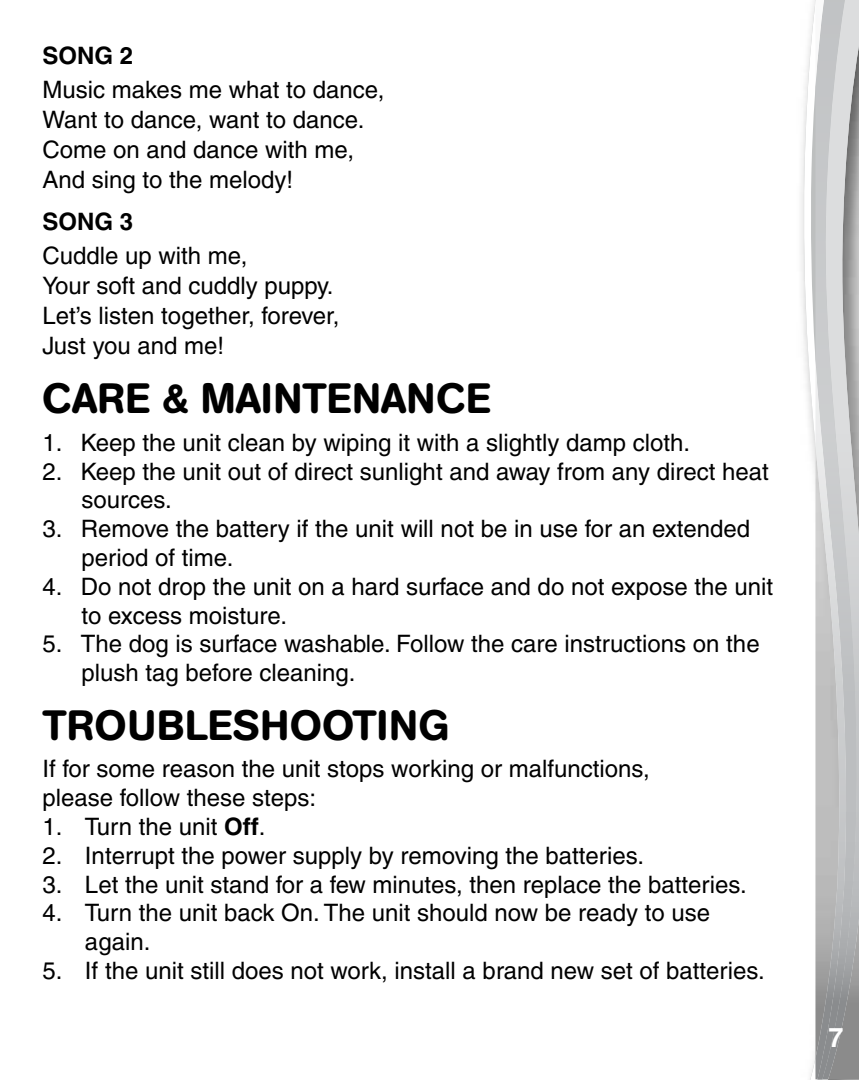
<style>
.page{position:relative;width:859px;height:1080px;background:#fff}
.page>*{position:absolute;margin:0;border:0;box-sizing:border-box;transform-origin:0 0}
.t1{font:500 42px "AG Book Rounded";color:#000}
.t2{font:500 42px "AG Book Rounded";letter-spacing:.02em;color:#000}
.t3{font:700 27px "Helvetica";color:#fff}
.t4{font:500 24px/30px "Helvetica";color:#000}
.t5{font:700 24px "Helvetica";color:#000}
.s1{font-weight:700}
</style>
<div class="page">
<svg style="left:803px;top:0;width:12px;height:1080px"></svg>
<svg style="left:815px;top:1079px;width:13px;height:1px"></svg>
<img style="left:858px;top:0;width:1px;height:1079px">
<img style="left:848px;top:0;width:10px;height:1079px">
<img style="left:815px;top:0;width:33px;height:1079px">
<p class="t5" style="left:42px;top:41px;width:92px">SONG 2</p>
<p class="t4" style="left:42px;top:75px;width:343px">Music makes me what to dance,<br>Want to dance, want to dance.<br>Come on and dance with me,<br>And sing to the melody!</p>
<p class="t5" style="left:42px;top:207px;width:92px">SONG 3</p>
<p class="t4" style="left:42px;top:241px;width:299px">Cuddle up with me,<br>Your soft and cuddly puppy.<br>Let’s listen together, forever,<br>Just you and me!</p>
<h1 class="t1" style="left:42px;top:374px;width:450px">CARE &amp; MAINTENANCE</h1>
<p class="t4" style="left:42px;top:427px;width:649px">1. Keep the unit clean by wiping it with a slightly damp cloth.</p>
<p class="t4" style="left:81px;top:457px;width:689px;line-height:28.8px;text-indent:-39px">2. Keep the unit out of direct sunlight and away from any direct heat sources.</p>
<p class="t4" style="left:81px;top:514px;width:670px;line-height:28.8px;text-indent:-39px">3. Remove the battery if the unit will not be in use for an extended period of time.</p>
<p class="t4" style="left:81px;top:572px;width:693px;line-height:28.8px;text-indent:-39px">4. Do not drop the unit on a hard surface and do not expose the unit to excess moisture.</p>
<p class="t4" style="left:81px;top:629px;width:680px;line-height:28.8px;text-indent:-39px">5. The dog is surface washable. Follow the care instructions on the plush tag before cleaning.</p>
<h1 class="t2" style="left:42px;top:701px;width:409px">TROUBLESHOOTING</h1>
<p class="t4" style="left:42px;top:754px;width:609px;line-height:28.8px">If for some reason the unit stops working or malfunctions, please follow these steps:</p>
<p class="t4" style="left:42px;top:811px;width:224px">1. Turn the unit <span class="s1">Off</span>.</p>
<p class="t4" style="left:42px;top:840px;width:603px">2. Interrupt the power supply by removing the batteries.</p>
<p class="t4" style="left:42px;top:869px;width:706px">3. Let the unit stand for a few minutes, then replace the batteries.</p>
<p class="t4" style="left:85px;top:898px;width:627px;line-height:28.8px;text-indent:-43px">4. Turn the unit back On. The unit should now be ready to use again.</p>
<p class="t4" style="left:42px;top:955px;width:724px">5. If the unit still does not work, install a brand new set of batteries.</p>
<p class="t3" style="left:828px;top:1021px;width:17px">7</p>
</div>
